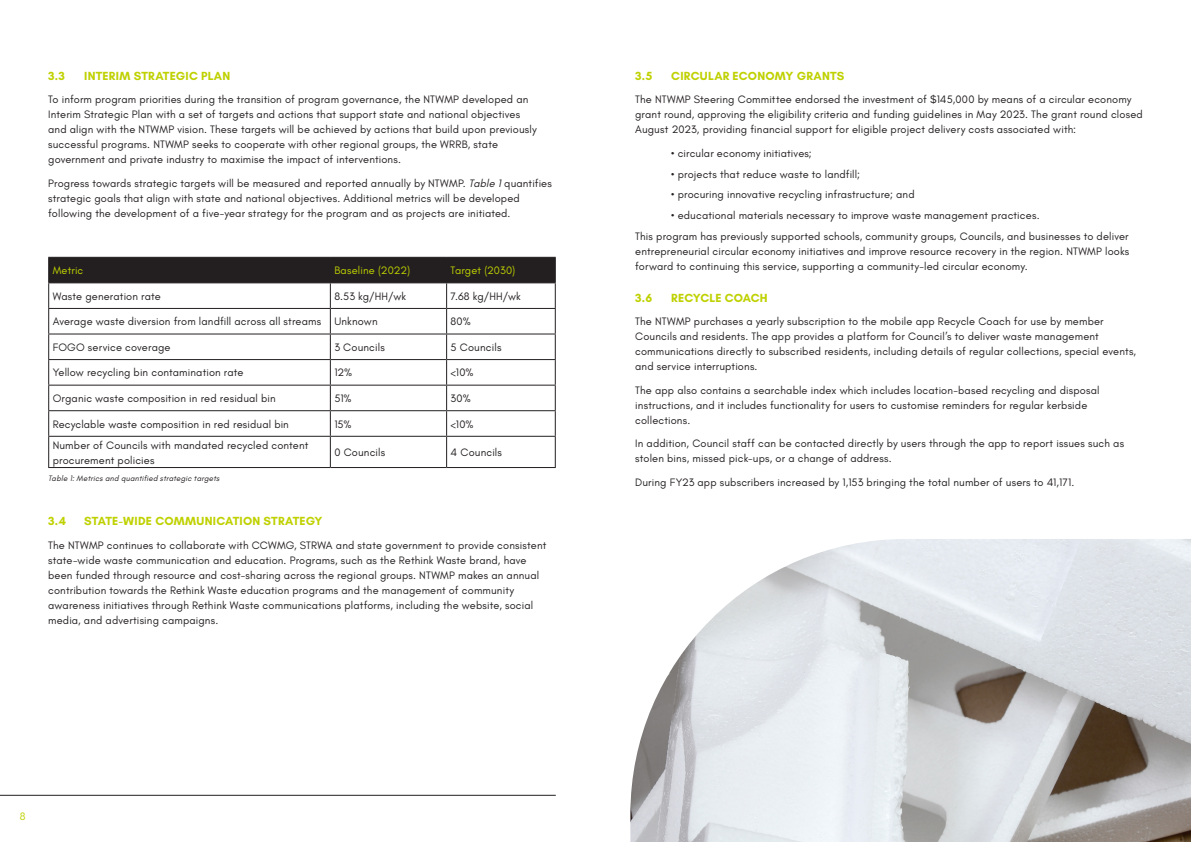
<style>
.page{position:relative;width:1191px;height:842px;background:#fff}
.page>*{position:absolute;margin:0;border:0;box-sizing:border-box;transform-origin:0 0}
.Tables{font:700 12px "Glacial Indifference";letter-spacing:.01em;color:#bfd101}
.Tables-2{font:11px/15px "Glacial Indifference";letter-spacing:.015em;color:#231f20}
.Tables-3{font:11px "Glacial Indifference";letter-spacing:.01em;color:#bfd101}
.Tables-4{font:italic 8px "Glacial Indifference";letter-spacing:.02em;color:#231f20}
.s1{font-style:italic}
</style>
<div class="page">
<hr style="left:0;top:795px;width:556px;height:1px;background:#231f20">
<hr style="left:48px;top:436px;width:282px;height:1px;background:#231f20">
<hr style="left:48px;top:437px;width:1px;height:30px;background:#231f20">
<hr style="left:330px;top:436px;width:116px;height:1px;background:#231f20">
<hr style="left:330px;top:437px;width:1px;height:30px;background:#231f20">
<hr style="left:446px;top:436px;width:110px;height:1px;background:#231f20">
<hr style="left:446px;top:437px;width:1px;height:30px;background:#231f20">
<hr style="left:555px;top:437px;width:1px;height:30px;background:#231f20">
<hr style="left:48px;top:467px;width:282px;height:1px;background:#231f20">
<hr style="left:330px;top:467px;width:116px;height:1px;background:#231f20">
<hr style="left:446px;top:467px;width:110px;height:1px;background:#231f20">
<svg style="left:48px;top:257px;width:508px;height:179px"></svg>
<hr style="left:48px;top:282px;width:282px;height:1px;background:#231f20">
<hr style="left:330px;top:282px;width:116px;height:1px;background:#231f20">
<hr style="left:446px;top:282px;width:110px;height:1px;background:#231f20">
<img style="left:630px;top:539px;width:561px;height:303px">
<p class="Tables" style="left:48px;top:68px;width:18px">3.3</p>
<p class="Tables" style="left:84px;top:68px;width:147px">INTERIM STRATEGIC PLAN</p>
<p class="Tables-2" style="left:48px;top:92px;width:490px">To inform program priorities during the transition of program governance, the NTWMP developed an Interim Strategic Plan with a set of targets and actions that support state and national objectives and align with the NTWMP vision. These targets will be achieved by actions that build upon previously successful programs. NTWMP seeks to cooperate with other regional groups, the WRRB, state government and private industry to maximise the impact of interventions.</p>
<p class="Tables-2" style="left:48px;top:176px;width:505px">Progress towards strategic targets will be measured and reported annually by NTWMP. <span class="s1">Table 1</span> quantifies strategic goals that align with state and national objectives. Additional metrics will be developed following the development of a five-year strategy for the program and as projects are initiated.</p>
<p class="Tables-3" style="left:53px;top:264px;width:32px">Metric</p>
<p class="Tables-3" style="left:334px;top:264px;width:77px">Baseline (2022)</p>
<p class="Tables-3" style="left:450px;top:264px;width:66px">Target (2030)</p>
<p class="Tables-2" style="left:53px;top:289px;width:110px">Waste generation rate</p>
<p class="Tables-2" style="left:334px;top:289px;width:73px">8.53 kg/HH/wk</p>
<p class="Tables-2" style="left:450px;top:289px;width:72px">7.68 kg/HH/wk</p>
<p class="Tables-2" style="left:53px;top:314px;width:270px">Average waste diversion from landfill across all streams</p>
<p class="Tables-2" style="left:334px;top:314px;width:45px">Unknown</p>
<p class="Tables-2" style="left:450px;top:314px;width:22px">80%</p>
<p class="Tables-2" style="left:53px;top:340px;width:119px">FOGO service coverage</p>
<p class="Tables-2" style="left:334px;top:340px;width:52px">3 Councils</p>
<p class="Tables-2" style="left:450px;top:340px;width:52px">5 Councils</p>
<p class="Tables-2" style="left:53px;top:365px;width:192px">Yellow recycling bin contamination rate</p>
<p class="Tables-2" style="left:334px;top:365px;width:19px">12%</p>
<p class="Tables-2" style="left:450px;top:365px;width:24px">&lt;10%</p>
<p class="Tables-2" style="left:53px;top:391px;width:224px">Organic waste composition in red residual bin</p>
<p class="Tables-2" style="left:334px;top:391px;width:19px">51%</p>
<p class="Tables-2" style="left:450px;top:391px;width:22px">30%</p>
<p class="Tables-2" style="left:53px;top:417px;width:238px">Recyclable waste composition in red residual bin</p>
<p class="Tables-2" style="left:334px;top:417px;width:19px">15%</p>
<p class="Tables-2" style="left:450px;top:417px;width:24px">&lt;10%</p>
<p class="Tables-2" style="left:53px;top:437px;width:257px">Number of Councils with mandated recycled content procurement policies</p>
<p class="Tables-2" style="left:334px;top:445px;width:52px">0 Councils</p>
<p class="Tables-2" style="left:450px;top:445px;width:53px">4 Councils</p>
<p class="Tables-4" style="left:48px;top:474px;width:173px">Table 1: Metrics and quantified strategic targets</p>
<p class="Tables" style="left:48px;top:513px;width:19px">3.4</p>
<p class="Tables" style="left:84px;top:513px;width:240px">STATE-WIDE COMMUNICATION STRATEGY</p>
<p class="Tables-2" style="left:48px;top:537px;width:500px">The NTWMP continues to collaborate with CCWMG, STRWA and state government to provide consistent state-wide waste communication and education. Programs, such as the Rethink Waste brand, have been funded through resource and cost-sharing across the regional groups. NTWMP makes an annual contribution towards the Rethink Waste education programs and the management of community awareness initiatives through Rethink Waste communications platforms, including the website, social media, and advertising campaigns.</p>
<p class="Tables-3" style="left:20px;top:810px;width:7px">8</p>
<p class="Tables" style="left:635px;top:68px;width:19px">3.5</p>
<p class="Tables" style="left:671px;top:68px;width:175px">CIRCULAR ECONOMY GRANTS</p>
<p class="Tables-2" style="left:635px;top:92px;width:509px">The NTWMP Steering Committee endorsed the investment of $145,000 by means of a circular economy grant round, approving the eligibility criteria and funding guidelines in May 2023. The grant round closed<br>August 2023, providing financial support for eligible project delivery costs associated with:</p>
<p class="Tables-2" style="left:671px;top:146px;width:142px">• circular economy initiatives;</p>
<p class="Tables-2" style="left:671px;top:167px;width:190px">• projects that reduce waste to landfill;</p>
<p class="Tables-2" style="left:671px;top:187px;width:245px">• procuring innovative recycling infrastructure; and</p>
<p class="Tables-2" style="left:671px;top:208px;width:370px">• educational materials necessary to improve waste management practices.</p>
<p class="Tables-2" style="left:635px;top:229px;width:495px;text-align:justify">This program has previously supported schools, community groups, Councils, and businesses to deliver entrepreneurial circular economy initiatives and improve resource recovery in the region. NTWMP looks forward to continuing this service, supporting a community-led circular economy.</p>
<p class="Tables" style="left:635px;top:290px;width:19px">3.6</p>
<p class="Tables" style="left:671px;top:290px;width:98px">RECYCLE COACH</p>
<p class="Tables-2" style="left:635px;top:314px;width:502px">The NTWMP purchases a yearly subscription to the mobile app Recycle Coach for use by member Councils and residents. The app provides a platform for Council’s to deliver waste management communications directly to subscribed residents, including details of regular collections, special events, and service interruptions.</p>
<p class="Tables-2" style="left:635px;top:383px;width:466px">The app also contains a searchable index which includes location-based recycling and disposal instructions, and it includes functionality for users to customise reminders for regular kerbside collections.</p>
<p class="Tables-2" style="left:635px;top:436px;width:490px">In addition, Council staff can be contacted directly by users through the app to report issues such as stolen bins, missed pick-ups, or a change of address.</p>
<p class="Tables-2" style="left:635px;top:475px;width:440px">During FY23 app subscribers increased by 1,153 bringing the total number of users to 41,171.</p>
</div>
